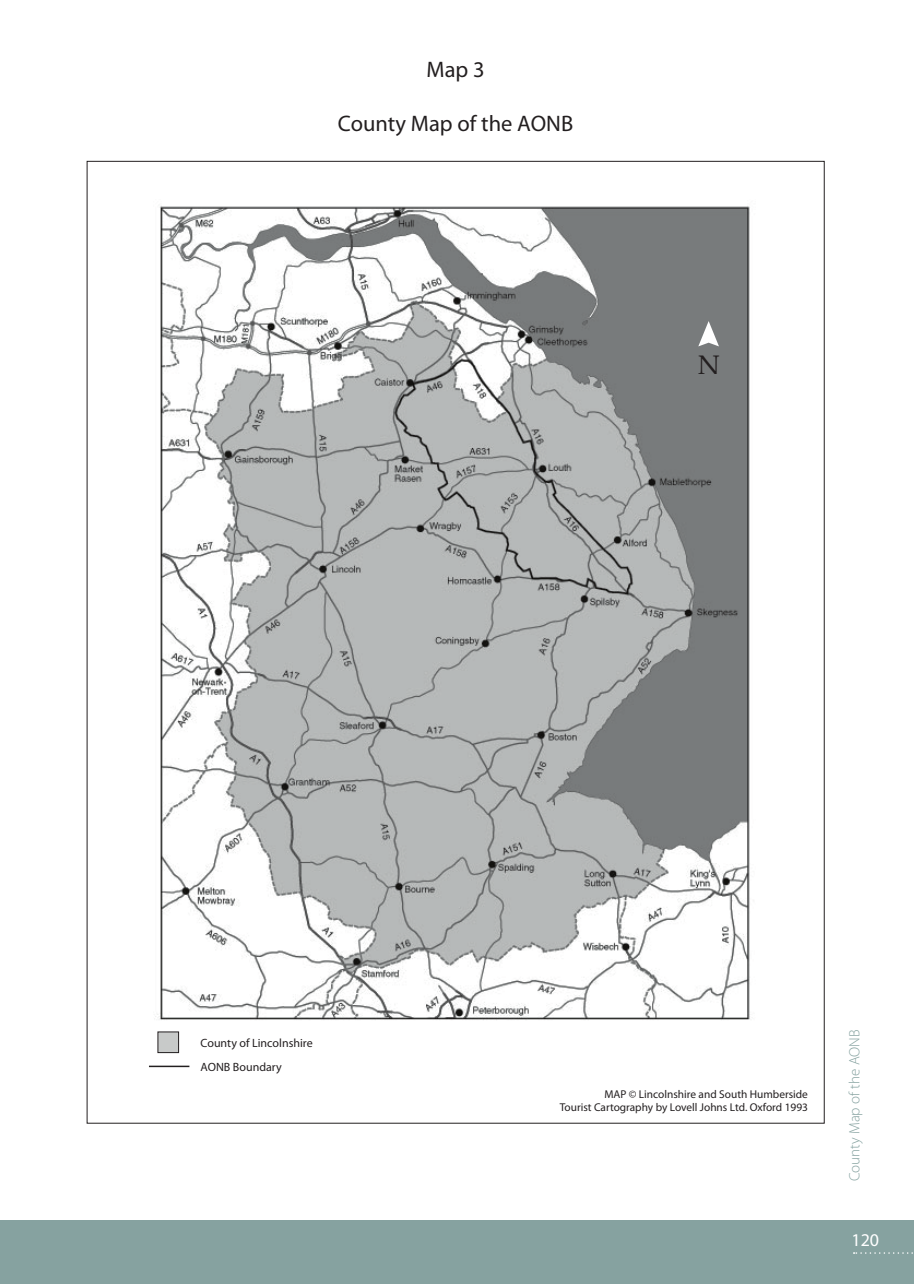
<style>
.page{position:relative;width:914px;height:1284px;background:#fff}
.page>*{position:absolute;margin:0;border:0;box-sizing:border-box;transform-origin:0 0}
.t1{font:26.25px "Zapf Calligraphic 801 BT";color:#231f20}
.t2{font:22.5px "Myriad Pro";color:#231f20}
.t3{font:18px "Myriad Pro";color:#fff}
.t4{font:300 15px "Myriad Pro";color:#86a2a0}
.t5{font:12px/23.9px "Myriad Pro";color:#231f20}
.t6{font:11.4px/13.6px "Myriad Pro";color:#231f20;text-align:right}
</style>
<div class="page">
<div style="left:0;top:1219px;width:914px;height:65px;background:#86a2a0"></div>
<svg style="left:853px;top:1252px;width:59px;height:1px"></svg>
<div style="left:158px;top:1032px;width:21px;height:20px;background:#c8cac9"></div>
<div style="left:157px;top:1031px;width:22px;height:22px;border:1px solid #231f20"></div>
<hr style="left:149px;top:1065px;width:40px;height:2px;background:#231f20">
<img style="left:154px;top:206px;width:596px;height:814px">
<svg style="left:698px;top:321px;width:21px;height:25px"></svg>
<p class="t2" style="left:426px;top:55px;width:60px">Map 3</p>
<p class="t2" style="left:338px;top:109px;width:237px">County Map of the AONB</p>
<p class="t1" style="left:698px;top:348px;width:23px">N</p>
<p class="t5" style="left:201px;top:1030px;width:114px">County of Lincolnshire<br>AONB Boundary</p>
<p class="t6" style="left:559px;top:1087px;width:250px">MAP © Lincolnshire and South Humberside<br>Tourist Cartography by Lovell Johns Ltd. Oxford 1993</p>
<p class="t4" style="left:846px;top:1181px;width:153px;rotate:-90deg">County Map of the AONB</p>
<p class="t3" style="left:851px;top:1228px;width:29px">120</p>
</div>
